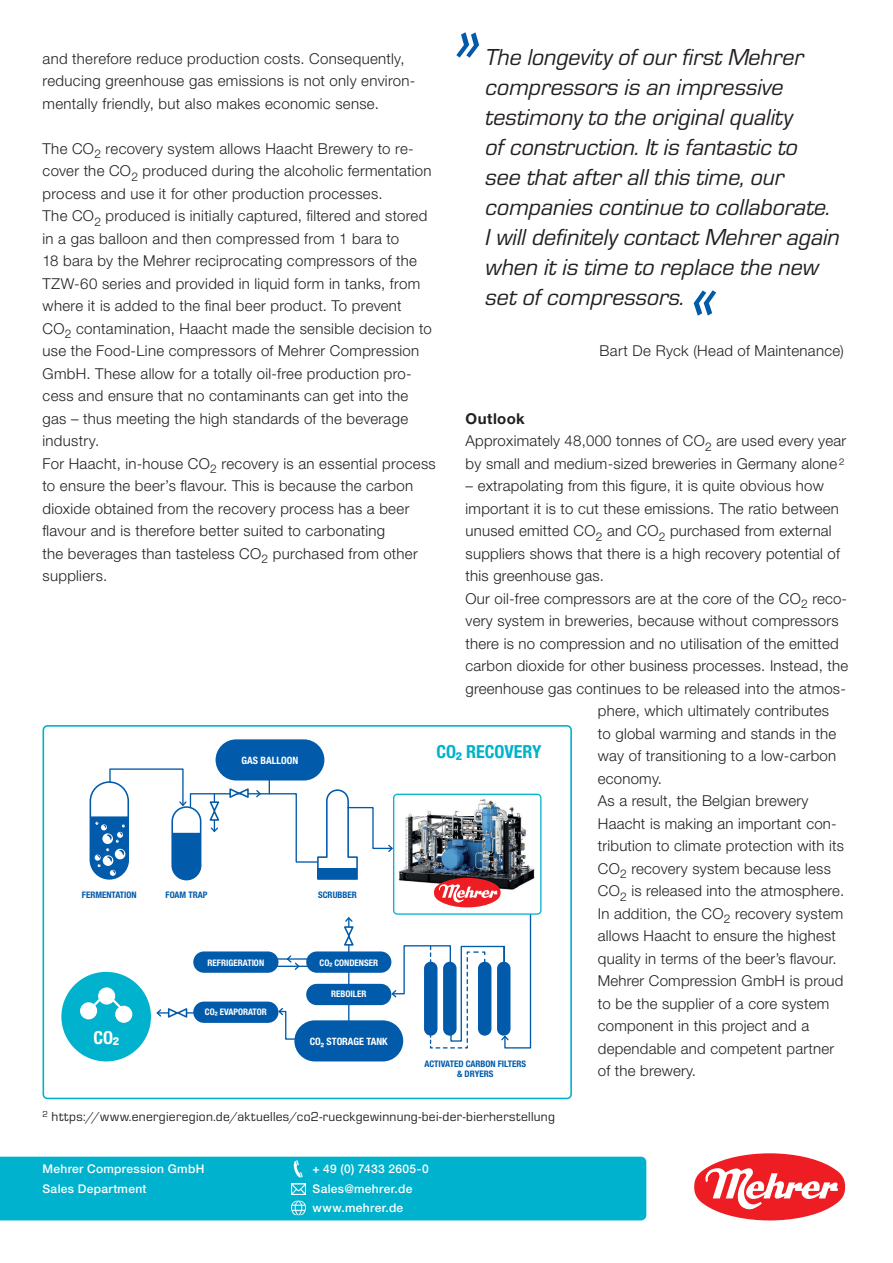
<style>
.page{position:relative;width:893px;height:1263px;background:#fff}
.page>*{position:absolute;margin:0;border:0;box-sizing:border-box;transform-origin:0 0}
.t1{font:italic 700 54px "Eurostile";color:#015aaa}
.t2{font:italic 24px/30px "Eurostile";color:#231f20}
.t3{font:700 condensed 18px "Helvetica Neue LT";color:#00b2cd}
.t4{font:700 condensed 18px "Helvetica Neue LT";color:#fff}
.t5{font:300 15px/22.5px "Helvetica Neue LT Std";letter-spacing:.015em;color:#231f20}
.t6{font:13.5px "Eurostile";letter-spacing:.02em;color:#231f20}
.t7{font:500 12px/19.5px "Helvetica Neue LT Std";letter-spacing:.03em;color:#fff}
.t8{font:700 condensed 10.2px "Helvetica Neue LT";color:#fff}
.t9{font:700 condensed 9px/10.2px "Helvetica Neue LT";color:#015aaa;text-align:center}
.t10{font:700 condensed 9px "Helvetica Neue LT";color:#fff}
.s1{font-weight:700}
</style>
<div class="page">
<svg style="left:43px;top:726px;width:499px;height:372px"></svg>
<div style="left:61px;top:972px;width:90px;height:89px;background:#00b2cd;border-radius:50%"></div>
<hr style="left:348px;top:965px;width:1px;height:63px;background:#015aaa">
<div style="left:306px;top:984px;width:85px;height:21px;background:#015aaa;border-radius:11px"></div>
<div style="left:193px;top:1001px;width:85px;height:22px;background:#015aaa;border-radius:11px"></div>
<div style="left:306px;top:951px;width:85px;height:22px;background:#015aaa;border-radius:11px"></div>
<div style="left:193px;top:951px;width:85px;height:22px;background:#015aaa;border-radius:11px"></div>
<div style="left:294px;top:1020px;width:109px;height:41px;background:#015aaa;border-radius:21px"></div>
<svg style="left:91px;top:994px;width:32px;height:16px"></svg>
<div style="left:98px;top:987px;width:17px;height:17px;background:#fff;border-radius:50%"></div>
<div style="left:80px;top:1002px;width:17px;height:17px;background:#fff;border-radius:50%"></div>
<div style="left:115px;top:1006px;width:17px;height:17px;background:#fff;border-radius:50%"></div>
<div style="left:394px;top:794px;width:147px;height:120px;background:#fff;border-radius:4px"></div>
<div style="left:393px;top:794px;width:148px;height:121px;border:1px solid #00b2cd;border-radius:4px"></div>
<img style="left:398px;top:799px;width:137px;height:91px">
<svg style="left:434px;top:878px;width:67px;height:29px"></svg>
<div style="left:216px;top:739px;width:108px;height:41px;background:#015aaa;border-radius:21px"></div>
<hr style="left:348px;top:918px;width:1px;height:37px;background:#015aaa">
<svg style="left:342px;top:916px;width:13px;height:31px"></svg>
<hr style="left:157px;top:1012px;width:42px;height:1px;background:#015aaa">
<svg style="left:155px;top:1007px;width:34px;height:12px"></svg>
<svg style="left:90px;top:768px;width:304px;height:112px"></svg>
<svg style="left:390px;top:913px;width:142px;height:136px"></svg>
<hr style="left:276px;top:958px;width:34px;height:2px;background:#015aaa">
<svg style="left:286px;top:954px;width:15px;height:17px"></svg>
<hr style="left:276px;top:965px;width:34px;height:2px;background:#015aaa">
<svg style="left:277px;top:1006px;width:19px;height:34px"></svg>
<div style="left:43px;top:725px;width:529px;height:374px;border:2px solid #00b2cd;border-radius:4px"></div>
<div style="left:0;top:1157px;width:646px;height:63px;background:#00b2cd"></div>
<img style="left:291px;top:1200px;width:15px;height:15px">
<img style="left:291px;top:1204px;width:15px;height:8px">
<svg style="left:694px;top:1153px;width:151px;height:67px"></svg>
<h1 class="t1" style="left:456px;top:4px;width:27px">»</h1>
<p class="t2" style="left:486px;top:41px;width:356px">The longevity of our first Mehrer compressors is an impressive testimony to the original quality<br>of construction. It is fantastic to<br>see that after all this time, our companies continue to collaborate.<br>I will definitely contact Mehrer again when it is time to replace the new set of compressors.</p>
<p class="t5" style="left:43px;top:47px;width:374px">and therefore reduce production costs. Consequently, reducing greenhouse gas emissions is not only environ&shy;mentally friendly, but also makes economic sense.</p>
<p class="t5" style="left:43px;top:137px;width:373px">The CO<sub>2</sub> recovery system allows Haacht Brewery to re-</p>
<p class="t5" style="left:43px;top:159px;width:390px">cover the CO<sub>2</sub> produced during the alcoholic fermentation</p>
<p class="t5" style="left:43px;top:182px;width:342px">process and use it for other production processes.</p>
<p class="t5" style="left:43px;top:204px;width:386px">The CO<sub>2</sub> produced is initially captured, ltered and stored</p>
<p class="t5" style="left:43px;top:227px;width:358px">in a gas balloon and then compressed from 1 bara to</p>
<p class="t5" style="left:43px;top:249px;width:376px">18 bara by the Mehrer reciprocating compressors of the</p>
<p class="t5" style="left:43px;top:272px;width:379px">TZW-60 series and provided in liquid form in tanks, from</p>
<p class="t5" style="left:43px;top:294px;width:361px">where it is added to the nal beer product. To prevent</p>
<p class="t5" style="left:43px;top:317px;width:391px">CO<sub>2</sub> contamination, Haacht made the sensible decision to</p>
<p class="t5" style="left:43px;top:339px;width:378px">use the Food-Line compressors of Mehrer Compression</p>
<p class="t5" style="left:43px;top:362px;width:371px">GmbH. These allow for a totally oil-free production pro-</p>
<p class="t5" style="left:43px;top:384px;width:367px">cess and ensure that no contaminants can get into the</p>
<p class="t5" style="left:43px;top:407px;width:367px">gas – thus meeting the high standards of the beverage</p>
<p class="t5" style="left:43px;top:429px;width:58px">industry.</p>
<p class="t5" style="left:43px;top:452px;width:395px">For Haacht, in-house CO<sub>2</sub> recovery is an essential process</p>
<p class="t5" style="left:43px;top:474px;width:372px">to ensure the beer’s avour. This is because the carbon</p>
<p class="t5" style="left:43px;top:497px;width:368px">dioxide obtained from the recovery process has a beer</p>
<p class="t5" style="left:49px;top:519px;width:337px">avour and is therefore better suited to carbonating</p>
<p class="t5" style="left:43px;top:542px;width:377px">the beverages than tasteless CO<sub>2</sub> purchased from other</p>
<p class="t5" style="left:43px;top:564px;width:66px">suppliers.</p>
<h1 class="t1" style="left:691px;top:262px;width:27px">«</h1>
<p class="t5" style="left:600px;top:339px;width:246px">Bart De Ryck (Head of Maintenance)</p>
<p class="t5" style="left:466px;top:407px;width:382px"><span class="s1">Outlook<br></span>Approximately 48,000 tonnes of CO<sub>2</sub> are used every year by small and medium-sized breweries in Germany alone 2</p>
<p class="t5" style="left:466px;top:474px;width:360px">– extrapolating from this gure, it is quite obvious how</p>
<p class="t5" style="left:466px;top:497px;width:375px">important it is to cut these emissions. The ratio between</p>
<p class="t5" style="left:466px;top:519px;width:368px">unused emitted CO<sub>2</sub> and CO<sub>2</sub> purchased from external</p>
<p class="t5" style="left:466px;top:542px;width:376px">suppliers shows that there is a high recovery potential of</p>
<p class="t5" style="left:466px;top:564px;width:140px">this greenhouse gas.</p>
<p class="t5" style="left:466px;top:587px;width:383px">Our oil-free compressors are at the core of the CO<sub>2</sub> reco-</p>
<p class="t5" style="left:466px;top:609px;width:374px">very system in breweries, because without compressors</p>
<p class="t5" style="left:466px;top:632px;width:375px">there is no compression and no utilisation of the emitted</p>
<p class="t5" style="left:466px;top:654px;width:384px">carbon dioxide for other business processes. Instead, the</p>
<p class="t5" style="left:466px;top:677px;width:382px">greenhouse gas continues to be released into the atmos-</p>
<p class="t5" style="left:598px;top:699px;width:233px">phere, which ultimately contributes</p>
<p class="t5" style="left:598px;top:722px;width:240px">to global warming and stands in the</p>
<p class="t5" style="left:598px;top:744px;width:240px">way of transitioning to a low-carbon</p>
<p class="t5" style="left:598px;top:767px;width:66px">economy.</p>
<p class="t5" style="left:598px;top:789px;width:212px">As a result, the Belgian brewery</p>
<p class="t5" style="left:598px;top:812px;width:240px">Haacht is making an important con-</p>
<p class="t5" style="left:598px;top:834px;width:248px">tribution to climate protection with its</p>
<p class="t5" style="left:598px;top:857px;width:234px">CO<sub>2</sub> recovery system because less</p>
<p class="t5" style="left:598px;top:879px;width:248px">CO<sub>2</sub> is released into the atmosphere.</p>
<p class="t5" style="left:598px;top:902px;width:247px">In addition, the CO<sub>2</sub> recovery system</p>
<p class="t5" style="left:598px;top:924px;width:239px">allows Haacht to ensure the highest</p>
<p class="t5" style="left:598px;top:947px;width:240px">quality in terms of the beer’s avour.</p>
<p class="t5" style="left:598px;top:969px;width:247px">Mehrer Compression GmbH is proud</p>
<p class="t5" style="left:598px;top:992px;width:233px">to be the supplier of a core system</p>
<p class="t5" style="left:598px;top:1014px;width:213px">component in this project and a</p>
<p class="t5" style="left:598px;top:1037px;width:238px">dependable and competent partner</p>
<p class="t5" style="left:598px;top:1059px;width:100px">of the brewery.</p>
<p class="t3" style="left:436px;top:741px;width:107px">CO² RECOVERY</p>
<p class="t8" style="left:242px;top:754px;width:58px">GAS BALLOON</p>
<p class="t9" style="left:82px;top:890px;width:56px">FERMENTATION</p>
<p class="t9" style="left:166px;top:890px;width:43px">FOAM TRAP</p>
<p class="t9" style="left:318px;top:890px;width:40px">SCRUBBER</p>
<p class="t10" style="left:208px;top:957px;width:58px">REFRIGERATION</p>
<p class="t10" style="left:320px;top:957px;width:60px">CO² CONDENSER</p>
<p class="t10" style="left:331px;top:988px;width:37px">REBOILER</p>
<p class="t10" style="left:205px;top:1006px;width:64px">CO² EVAPORATOR</p>
<p class="t4" style="left:94px;top:1027px;width:21px">CO</p>
<p class="t8" style="left:327px;top:1035px;width:63px">STORAGE TANK</p>
<p class="t4" style="left:113px;top:1033px;width:7px">²</p>
<p class="t8" style="left:310px;top:1035px;width:13px">CO</p>
<p class="t8" style="left:321px;top:1040px;width:5px">²</p>
<p class="t9" style="left:424px;top:1059px;width:103px">ACTIVATED CARBON FILTERS &amp; DRYERS</p>
<p class="t6" style="left:43px;top:1108px;width:514px"><sup>2</sup> https://www.energieregion.de/aktuelles/co2-rueckgewinnung-bei-der-bierherstellung</p>
<p class="t7" style="left:43px;top:1159px;width:163px">Mehrer Compression GmbH</p>
<p class="t7" style="left:313px;top:1159px;width:118px">+ 49 (0) 7433 2605-0</p>
<p class="t7" style="left:43px;top:1179px;width:106px">Sales Department</p>
<p class="t7" style="left:313px;top:1179px;width:101px">Sales@mehrer.de www.mehrer.de</p>
</div>
